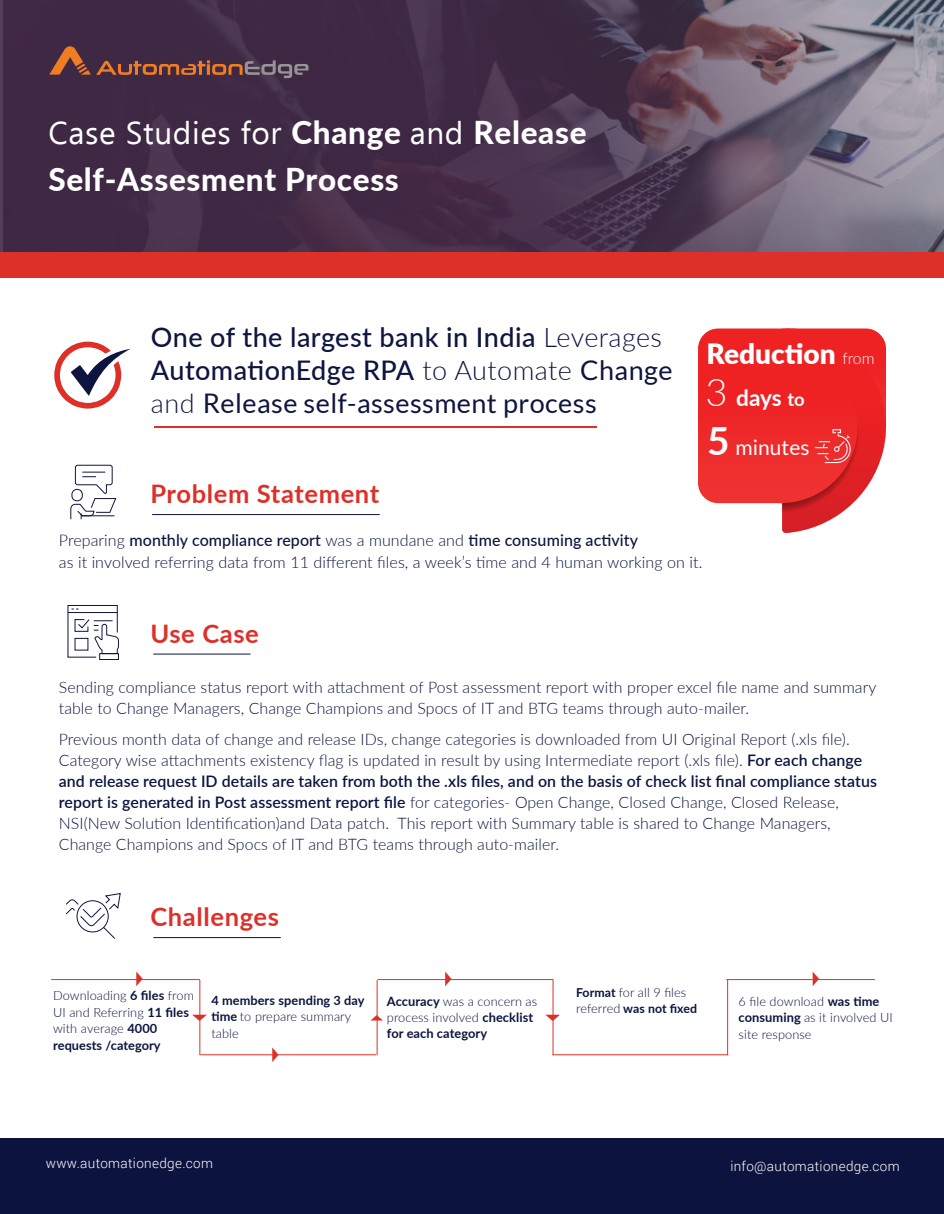
<style>
.page{position:relative;width:944px;height:1214px;background:#fff}
.page>*{position:absolute;margin:0;border:0;box-sizing:border-box;transform-origin:0 0}
.t1{font:31.5px "Ebrima";letter-spacing:.02em;color:#fff}
.t2{font:800 31.5px "Lato";letter-spacing:.02em;color:#fff}
.t3{font:900 28.05px "Lato";color:#fff}
.t4{font:500 27px/32.7px "Lato";letter-spacing:.015em;color:#0e153f}
.t5{font:700 25.5px "Lato";letter-spacing:.025em;color:#dd3029}
.t6{font:700 22.65px "Lato";color:#fff}
.t7{font:21px "Lato";color:#fff}
.t8{font:300 16.05px/22.5px "Lato";letter-spacing:.005em;color:#0c143f}
.t9{font:300 15.9px/21px "Lato";letter-spacing:.005em;color:#0c143f}
.t10{font:300 13.5px "Roboto";letter-spacing:.025em;color:#fff}
.t11{font:700 12.9px "Lato";letter-spacing:.005em;color:#0c143f}
.t12{font:300 12.75px/16.5px "Lato";letter-spacing:.005em;color:#0c143f}
.t13{font:700 12.75px/16.5px "Lato";letter-spacing:.005em;color:#0c143f}
.t14{font:700 12.3px "Lato";color:#0c143f}
.s1{font-family:"Lato";font-weight:800}
.s2{font-weight:300}
.s3{font-weight:400}
.s4{font-weight:300;font-size:15.9px}
.s5{font-weight:300;font-size:38.1px}
.s6{font-size:18.45px}
.s7{font-weight:700;font-size:38.7px}
.s8{font-weight:500}
.s9{font-weight:600}
.s10{font-weight:700}
.s11{font-weight:700;font-size:12.9px}
.s12{font-weight:700;font-size:12.3px}
.s13{font-weight:300;font-size:12.75px}
</style>
<div class="page">
<svg style="left:0;top:1px;width:944px;height:251px;background:#534058"></svg>
<div style="left:0;top:252px;width:944px;height:26px;background:#dd3029"></div>
<hr style="left:155px;top:427px;width:442px;height:1px;background:#dd3029">
<svg style="left:49px;top:46px;width:259px;height:32px;background:#5e3b42"></svg>
<div style="left:0;top:1138px;width:944px;height:76px;background:#0d133f"></div>
<hr style="left:152px;top:514px;width:228px;height:1px;background:#0c143f">
<hr style="left:153px;top:654px;width:98px;height:1px;background:#0c143f">
<svg style="left:54px;top:342px;width:77px;height:67px"></svg>
<svg style="left:66px;top:893px;width:55px;height:46px"></svg>
<hr style="left:153px;top:937px;width:128px;height:1px;background:#0c143f">
<div style="left:99px;top:653px;width:20px;height:7px;border:1px solid #0e153f"></div>
<svg style="left:67px;top:605px;width:52px;height:53px"></svg>
<svg style="left:70px;top:464px;width:47px;height:56px"></svg>
<hr style="left:199px;top:980px;width:1px;height:75px;background:#dd3128">
<hr style="left:377px;top:980px;width:1px;height:75px;background:#dd3128">
<hr style="left:727px;top:980px;width:1px;height:75px;background:#dd3128">
<hr style="left:553px;top:980px;width:1px;height:75px;background:#dd3128">
<hr style="left:51px;top:979px;width:149px;height:1px;background:#dd3128">
<hr style="left:726px;top:979px;width:149px;height:1px;background:#dd3128">
<hr style="left:378px;top:979px;width:175px;height:1px;background:#dd3128">
<hr style="left:200px;top:1054px;width:176px;height:1px;background:#dd3128">
<hr style="left:552px;top:1054px;width:176px;height:1px;background:#dd3128">
<svg style="left:136px;top:971px;width:7px;height:15px"></svg>
<svg style="left:445px;top:971px;width:6px;height:15px"></svg>
<svg style="left:813px;top:972px;width:6px;height:14px"></svg>
<svg style="left:192px;top:1015px;width:15px;height:6px"></svg>
<svg style="left:545px;top:1015px;width:15px;height:6px"></svg>
<svg style="left:371px;top:1015px;width:12px;height:5px"></svg>
<svg style="left:272px;top:1047px;width:7px;height:15px"></svg>
<svg style="left:697px;top:328px;width:190px;height:205px;background:#ee4647"></svg>
<h1 class="t1" style="left:48px;top:111px;width:540px">Case Studies for <span class="s1">Change</span> and <span class="s1">Release</span></h1>
<h1 class="t2" style="left:48px;top:156px;width:352px">Self-Assesment Process</h1>
<h3 class="t4" style="left:151px;top:320px;width:523px">One of the largest bank in India <span class="s2">Leverages<br></span>AutomationEdge RPA <span class="s2">to Automate</span> <span class="s3">Change </span><span class="s2">and</span> <span class="s3">Release self-assessment process</span></h3>
<h2 class="t3" style="left:707px;top:333px;width:170px">Reduction <span class="s4">from</span></h2>
<h3 class="t6" style="left:705px;top:381px;width:101px"><span class="s5">3</span> days <span class="s6">to</span></h3>
<h3 class="t7" style="left:707px;top:436px;width:104px"><span class="s7">5</span> minutes</h3>
<h3 class="t5" style="left:150px;top:475px;width:230px">Problem Statement</h3>
<p class="t8" style="left:59px;top:528px;width:645px">Preparing <span class="s8">monthly compliance report</span> was a mundane and <span class="s8">time consuming activity<br></span>as it involved referring data from 11 different files, a week’s time and 4 human working on it.</p>
<h3 class="t5" style="left:150px;top:615px;width:110px">Use Case</h3>
<p class="t9" style="left:59px;top:676px;width:819px">Sending compliance status report with attachment of Post assessment report with proper excel file name and summary table to Change Managers, Change Champions and Spocs of IT and BTG teams through auto-mailer.</p>
<p class="t9" style="left:59px;top:729px;width:819px">Previous month data of change and release IDs, change categories is downloaded from UI Original Report (.xls file).<br>Category wise attachments existency flag is updated in result by using Intermediate report (.xls file). <span class="s9">For each change and release request ID details are taken from both the .xls files, and on the basis of check list final compliance status report is generated in Post assessment report file</span> for categories- Open Change, Closed Change, Closed Release, NSI(New Solution Identification)and Data patch. This report with Summary table is shared to Change Managers, Change Champions and Spocs of IT and BTG teams through auto-mailer.</p>
<h3 class="t5" style="left:150px;top:898px;width:130px">Challenges</h3>
<p class="t12" style="left:53px;top:987px;width:142px">Downloading <span class="s10">6 files</span> from<br>UI and Referring <span class="s10">11 files </span>with average <span class="s10">4000 requests /category</span></p>
<p class="t13" style="left:211px;top:991px;width:155px">4 members spending 3 day time <span class="s2">to prepare summary table</span></p>
<p class="t12" style="left:387px;top:992px;width:152px"><span class="s11">Accuracy</span> was a concern as process involved <span class="s11">checklist</span></p>
<p class="t11" style="left:387px;top:1023px;width:102px">for each category</p>
<p class="t12" style="left:576px;top:983px;width:112px"><span class="s12">Format</span> for all 9 files</p>
<p class="t14" style="left:576px;top:1000px;width:122px"><span class="s13">referred</span> was not fixed</p>
<p class="t12" style="left:739px;top:992px;width:155px">6 file download <span class="s11">was time consuming</span> as it involved UI site response</p>
<p class="t10" style="left:46px;top:1154px;width:169px">www.automationedge.com</p>
<p class="t10" style="left:730px;top:1157px;width:171px">info@automationedge.com</p>
</div>
